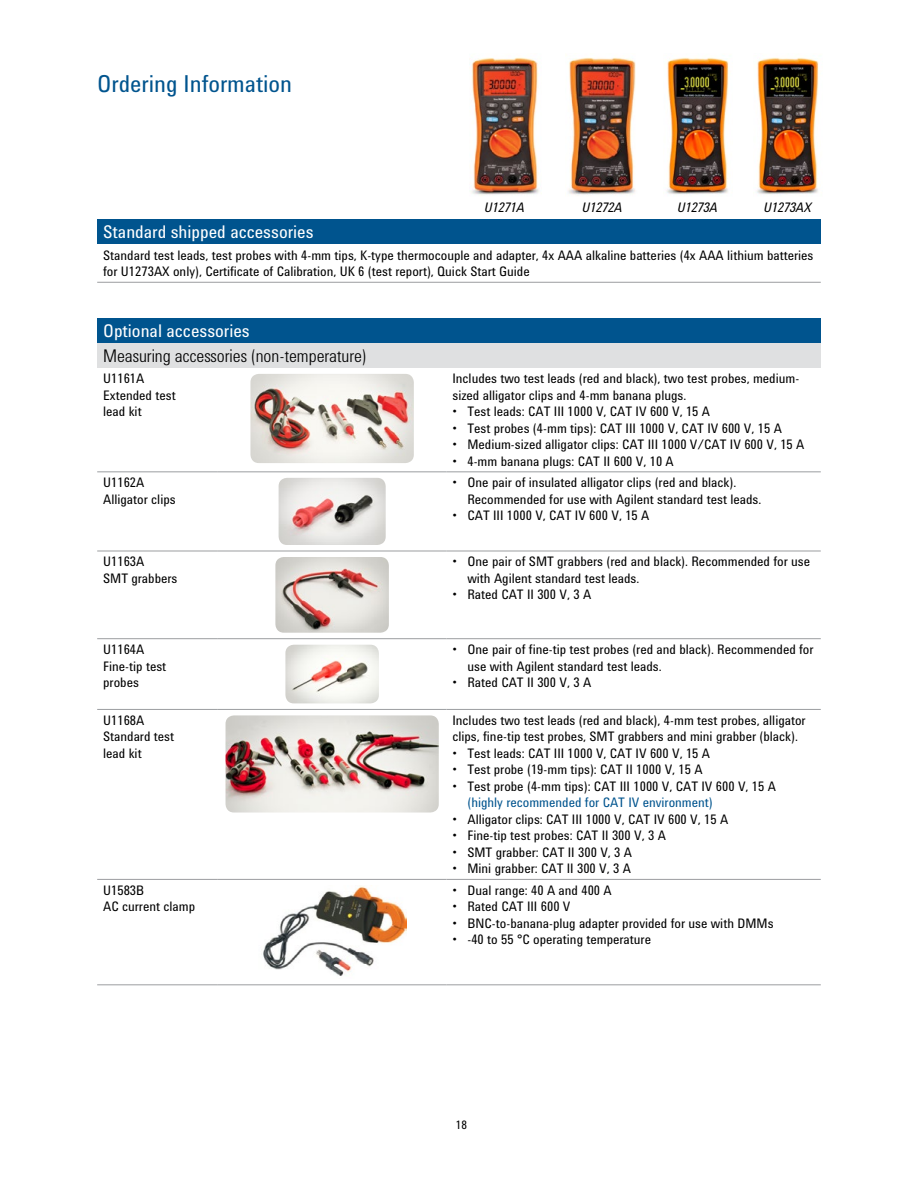
<style>
.page{position:relative;width:918px;height:1188px;background:#fff}
.page>*{position:absolute;margin:0;border:0;box-sizing:border-box;transform-origin:0 0}
.t1{font:24px "Agilent Condensed CFF";color:#00548e}
.t2{font:18px "Agilent Condensed CFF";color:#fff}
.t3{font:300 18px "Agilent Condensed CFF";color:#000}
.t4{font:13.5px/16.5px "Agilent Condensed CFF";color:#000}
.t5{font:13.5px "Agilent Condensed CFF";color:#00548e}
.t6{font:italic 13.5px "Agilent Condensed CFF";color:#000}
.t7{font:12px "Agilent Condensed CFF";color:#000}
</style>
<div class="page">
<div style="left:97px;top:220px;width:724px;height:24px;background:#00548e"></div>
<hr style="left:97px;top:282px;width:724px;height:1px;background:#9b9da0">
<div style="left:97px;top:319px;width:724px;height:24px;background:#00548e"></div>
<div style="left:97px;top:343px;width:724px;height:25px;background:#dfe0e1"></div>
<hr style="left:97px;top:471px;width:121px;height:1px;background:#9b9da0">
<hr style="left:218px;top:471px;width:228px;height:1px;background:#9b9da0">
<hr style="left:446px;top:471px;width:375px;height:1px;background:#9b9da0">
<hr style="left:97px;top:551px;width:121px;height:1px;background:#9b9da0">
<hr style="left:218px;top:551px;width:228px;height:1px;background:#9b9da0">
<hr style="left:446px;top:551px;width:375px;height:1px;background:#9b9da0">
<hr style="left:97px;top:638px;width:121px;height:1px;background:#9b9da0">
<hr style="left:218px;top:638px;width:228px;height:1px;background:#9b9da0">
<hr style="left:446px;top:638px;width:375px;height:1px;background:#9b9da0">
<hr style="left:97px;top:709px;width:121px;height:1px;background:#9b9da0">
<hr style="left:218px;top:709px;width:228px;height:1px;background:#9b9da0">
<hr style="left:446px;top:709px;width:375px;height:1px;background:#9b9da0">
<hr style="left:97px;top:879px;width:121px;height:1px;background:#9b9da0">
<hr style="left:218px;top:879px;width:228px;height:1px;background:#9b9da0">
<hr style="left:446px;top:879px;width:375px;height:1px;background:#9b9da0">
<hr style="left:97px;top:984px;width:121px;height:1px;background:#9b9da0">
<hr style="left:218px;top:984px;width:228px;height:1px;background:#9b9da0">
<hr style="left:446px;top:984px;width:375px;height:1px;background:#9b9da0">
<img style="left:250px;top:374px;width:164px;height:89px">
<img style="left:279px;top:478px;width:107px;height:67px">
<img style="left:275px;top:557px;width:114px;height:76px">
<img style="left:285px;top:645px;width:94px;height:58px">
<img style="left:226px;top:715px;width:213px;height:98px">
<img style="left:263px;top:885px;width:143px;height:91px">
<img style="left:471px;top:57px;width:68px;height:138px">
<img style="left:568px;top:57px;width:68px;height:139px">
<img style="left:667px;top:57px;width:62px;height:138px">
<img style="left:757px;top:57px;width:62px;height:138px">
<h1 class="t1" style="left:97px;top:66px;width:196px">Ordering Information</h1>
<p class="t6" style="left:484px;top:197px;width:42px">U1271A</p>
<p class="t6" style="left:582px;top:197px;width:42px">U1272A</p>
<p class="t6" style="left:678px;top:197px;width:42px">U1273A</p>
<p class="t6" style="left:764px;top:197px;width:49px">U1273AX</p>
<h2 class="t2" style="left:103px;top:219px;width:212px">Standard shipped accessories</h2>
<p class="t4" style="left:103px;top:246px;width:712px">Standard test leads, test probes with 4-mm tips, K-type thermocouple and adapter, 4x AAA alkaline batteries (4x AAA lithium batteries for U1273AX only), Certificate of Calibration, UK 6 (test report), Quick Start Guide</p>
<h2 class="t2" style="left:103px;top:317px;width:148px">Optional accessories</h2>
<h2 class="t3" style="left:103px;top:342px;width:265px">Measuring accessories (non-temperature)</h2>
<p class="t4" style="left:103px;top:370px;width:74px">U1161A<br>Extended test lead kit</p>
<p class="t4" style="left:452px;top:370px;width:348px">Includes two test leads (red and black), two test probes, medium&shy;sized alligator clips and 4-mm banana plugs.</p>
<p class="t4" style="left:452px;top:403px;width:259px">• Test leads: CAT III 1000 V, CAT IV 600 V, 15 A</p>
<p class="t4" style="left:452px;top:419px;width:331px">• Test probes (4-mm tips): CAT III 1000 V, CAT IV 600 V, 15 A</p>
<p class="t4" style="left:452px;top:436px;width:354px">• Medium-sized alligator clips: CAT III 1000 V/CAT IV 600 V, 15 A</p>
<p class="t4" style="left:452px;top:452px;width:223px">• 4-mm banana plugs: CAT II 600 V, 10 A</p>
<p class="t4" style="left:103px;top:474px;width:74px">U1162A<br>Alligator clips</p>
<p class="t4" style="left:467px;top:474px;width:295px;text-indent:-15px">• One pair of insulated alligator clips (red and black).<br>Recommended for use with Agilent standard test leads.</p>
<p class="t4" style="left:452px;top:507px;width:199px">• CAT III 1000 V, CAT IV 600 V, 15 A</p>
<p class="t4" style="left:103px;top:553px;width:76px">U1163A<br>SMT grabbers</p>
<p class="t4" style="left:467px;top:553px;width:344px;text-indent:-15px">• One pair of SMT grabbers (red and black). Recommended for use with Agilent standard test leads.</p>
<p class="t4" style="left:452px;top:586px;width:140px">• Rated CAT II 300 V, 3 A</p>
<p class="t4" style="left:103px;top:641px;width:65px">U1164A<br>Fine-tip test probes</p>
<p class="t4" style="left:467px;top:641px;width:348px;text-indent:-15px">• One pair of fine-tip test probes (red and black). Recommended for use with Agilent standard test leads.</p>
<p class="t4" style="left:452px;top:674px;width:140px">• Rated CAT II 300 V, 3 A</p>
<p class="t4" style="left:103px;top:711px;width:72px">U1168A<br>Standard test lead kit</p>
<p class="t4" style="left:452px;top:711px;width:355px">Includes two test leads (red and black), 4-mm test probes, alligator clips, fine-tip test probes, SMT grabbers and mini grabber (black).</p>
<p class="t4" style="left:452px;top:744px;width:259px">• Test leads: CAT III 1000 V, CAT IV 600 V, 15 A</p>
<p class="t4" style="left:452px;top:761px;width:252px">• Test probe (19-mm tips): CAT II 1000 V, 15 A</p>
<p class="t4" style="left:452px;top:777px;width:325px">• Test probe (4-mm tips): CAT III 1000 V, CAT IV 600 V, 15 A</p>
<p class="t5" style="left:467px;top:793px;width:247px">(highly recommended for CAT IV environment)</p>
<p class="t4" style="left:452px;top:810px;width:277px">• Alligator clips: CAT III 1000 V, CAT IV 600 V, 15 A</p>
<p class="t4" style="left:452px;top:827px;width:215px">• Fine-tip test probes: CAT II 300 V, 3 A</p>
<p class="t4" style="left:452px;top:843px;width:181px">• SMT grabber: CAT II 300 V, 3 A</p>
<p class="t4" style="left:452px;top:860px;width:180px">• Mini grabber: CAT II 300 V, 3 A</p>
<p class="t4" style="left:103px;top:881px;width:93px">U1583B<br>AC current clamp</p>
<p class="t4" style="left:452px;top:881px;width:161px">• Dual range: 40 A and 400 A</p>
<p class="t4" style="left:452px;top:898px;width:120px">• Rated CAT III 600 V</p>
<p class="t4" style="left:452px;top:914px;width:323px">• BNC-to-banana-plug adapter provided for use with DMMs</p>
<p class="t4" style="left:452px;top:931px;width:200px">• -40 to 55 °C operating temperature</p>
<p class="t7" style="left:456px;top:1115px;width:13px">18</p>
</div>
